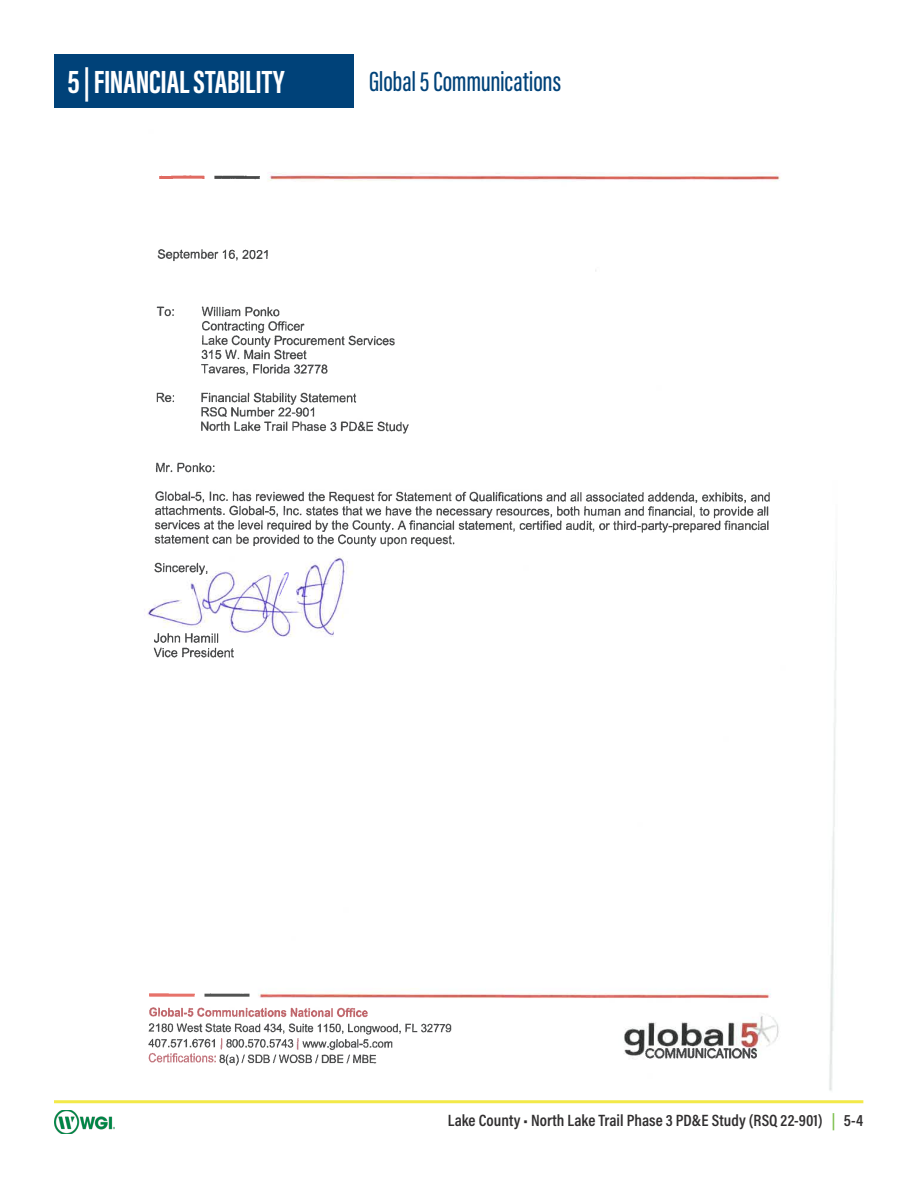
<style>
.page{position:relative;width:918px;height:1188px;background:#fff}
.page>*{position:absolute;margin:0;border:0;box-sizing:border-box;transform-origin:0 0}
.t1{font:700 33px "Acumin Pro Extra Cond";letter-spacing:-.005em;color:#fff}
.Section_Name_2{font:500 28.5px "Acumin Pro Extra Cond";letter-spacing:-.01em;color:#004279}
.t2{font:600 16.5px "Acumin Pro Cond";color:#312f30}
.s1{color:#7bbf4b}
</style>
<div class="page">
<img style="left:54px;top:1110px;width:60px;height:24px">
<hr style="left:54px;top:1100px;width:809px;height:3px;background:#f3e948">
<div style="left:54px;top:54px;width:299px;height:53px;background:#004279"></div>
<img style="left:144px;top:172px;width:693px;height:919px">
<img style="left:156px;top:248px;width:256px;height:186px">
<img style="left:153px;top:461px;width:619px;height:114px">
<img style="left:146px;top:1021px;width:306px;height:45px">
<img style="left:146px;top:1006px;width:223px;height:13px">
<img style="left:146px;top:1052px;width:71px;height:12px">
<svg style="left:296px;top:1038px;width:4px;height:13px"></svg>
<img style="left:217px;top:1037px;width:8px;height:14px">
<img style="left:146px;top:992px;width:50px;height:7px">
<img style="left:644px;top:1040px;width:114px;height:19px">
<img style="left:203px;top:992px;width:48px;height:7px">
<img style="left:151px;top:631px;width:83px;height:27px">
<img style="left:277px;top:572px;width:14px;height:25px">
<img style="left:308px;top:556px;width:38px;height:13px">
<img style="left:158px;top:173px;width:48px;height:7px">
<img style="left:213px;top:174px;width:50px;height:6px">
<h1 class="t1" style="left:68px;top:61px;width:219px">5 | FINANCIAL STABILITY</h1>
<p class="Section_Name_2" style="left:369px;top:64px;width:194px">Global 5 Communications</p>
<p class="t2" style="left:448px;top:1110px;width:417px">Lake County • North Lake Trail Phase 3 PD&amp;E Study (RSQ 22-901) <span class="s1">|</span> 5-4</p>
</div>
